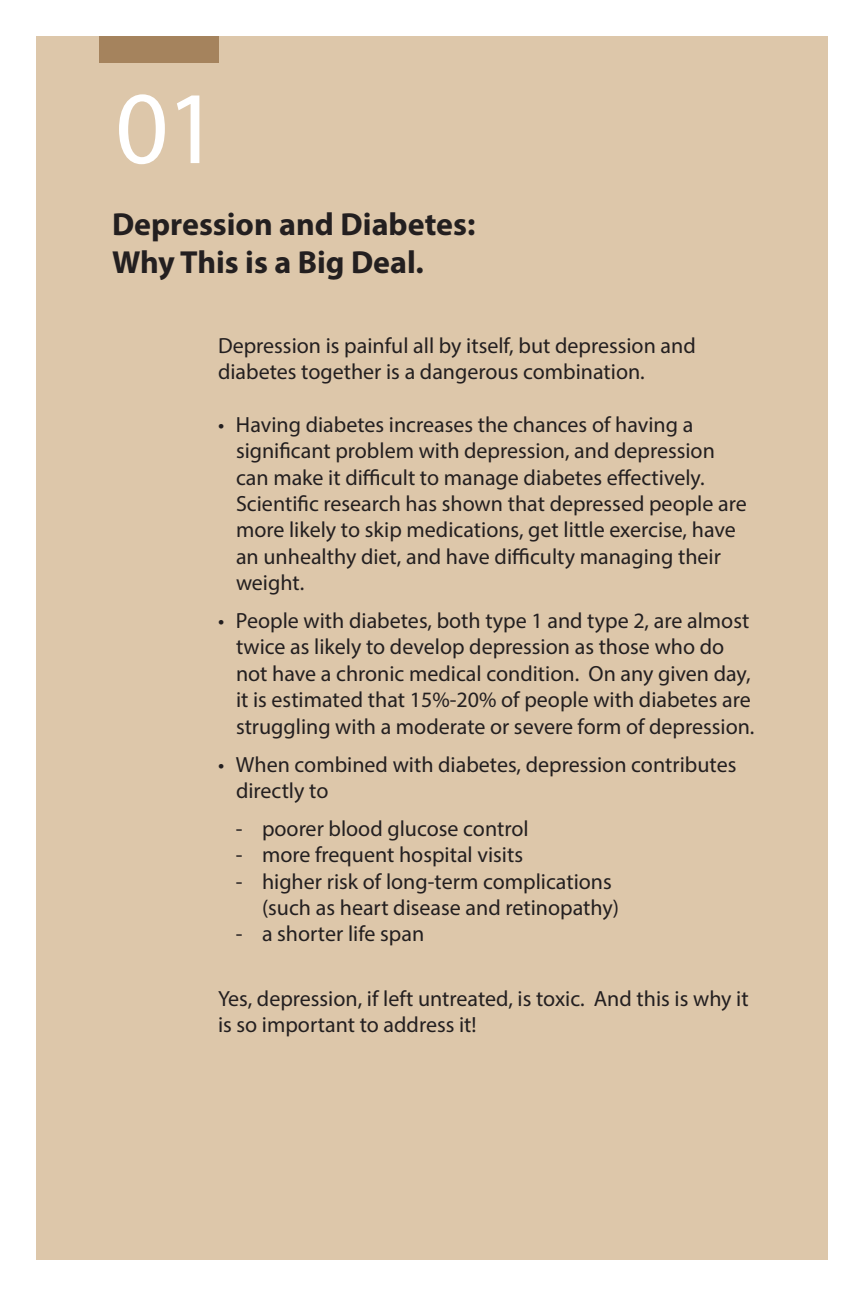
<style>
.page{position:relative;width:864px;height:1296px;background:#fff}
.page>*{position:absolute;margin:0;border:0;box-sizing:border-box;transform-origin:0 0}
.t1{font:104px "Myriad Pro";color:#fff}
.t2{font:700 32px "Myriad Pro";color:#231f20}
.bullets{font:22px/26.4px "Myriad Pro";color:#231f20}
</style>
<div class="page">
<div style="left:36px;top:36px;width:792px;height:1224px;background:#ddc7aa"></div>
<div style="left:99px;top:36px;width:120px;height:27px;background:#a5835d"></div>
<p class="t1" style="left:115px;top:64px;width:106px">01</p>
<p class="t2" style="left:112px;top:203px;width:365px">Depression and Diabetes:</p>
<p class="t2" style="left:112px;top:242px;width:313px">Why This is a Big Deal.</p>
<p class="bullets" style="left:218px;top:332px;width:479px">Depression is painful all by itself, but depression and diabetes together is a dangerous combination.</p>
<p class="bullets" style="left:236px;top:411px;width:512px;text-indent:-18px">• Having diabetes increases the chances of having a significant problem with depression, and depression can make it difficult to manage diabetes effectively.<br>Scientific research has shown that depressed people are more likely to skip medications, get little exercise, have an unhealthy diet, and have difficulty managing their weight.</p>
<p class="bullets" style="left:236px;top:607px;width:520px;text-indent:-18px">• People with diabetes, both type 1 and type 2, are almost twice as likely to develop depression as those who do not have a chronic medical condition. On any given day, it is estimated that 15%-20% of people with diabetes are struggling with a moderate or severe form of depression.</p>
<p class="bullets" style="left:236px;top:751px;width:502px;text-indent:-18px">• When combined with diabetes, depression contributes directly to</p>
<p class="bullets" style="left:236px;top:815px;width:294px">- poorer blood glucose control</p>
<p class="bullets" style="left:236px;top:841px;width:289px">- more frequent hospital visits</p>
<p class="bullets" style="left:236px;top:868px;width:377px">- higher risk of long-term complications</p>
<p class="bullets" style="left:262px;top:894px;width:359px">(such as heart disease and retinopathy)</p>
<p class="bullets" style="left:236px;top:921px;width:190px">- a shorter life span</p>
<p class="bullets" style="left:218px;top:985px;width:532px">Yes, depression, if left untreated, is toxic. And this is why it is so important to address it!</p>
</div>
